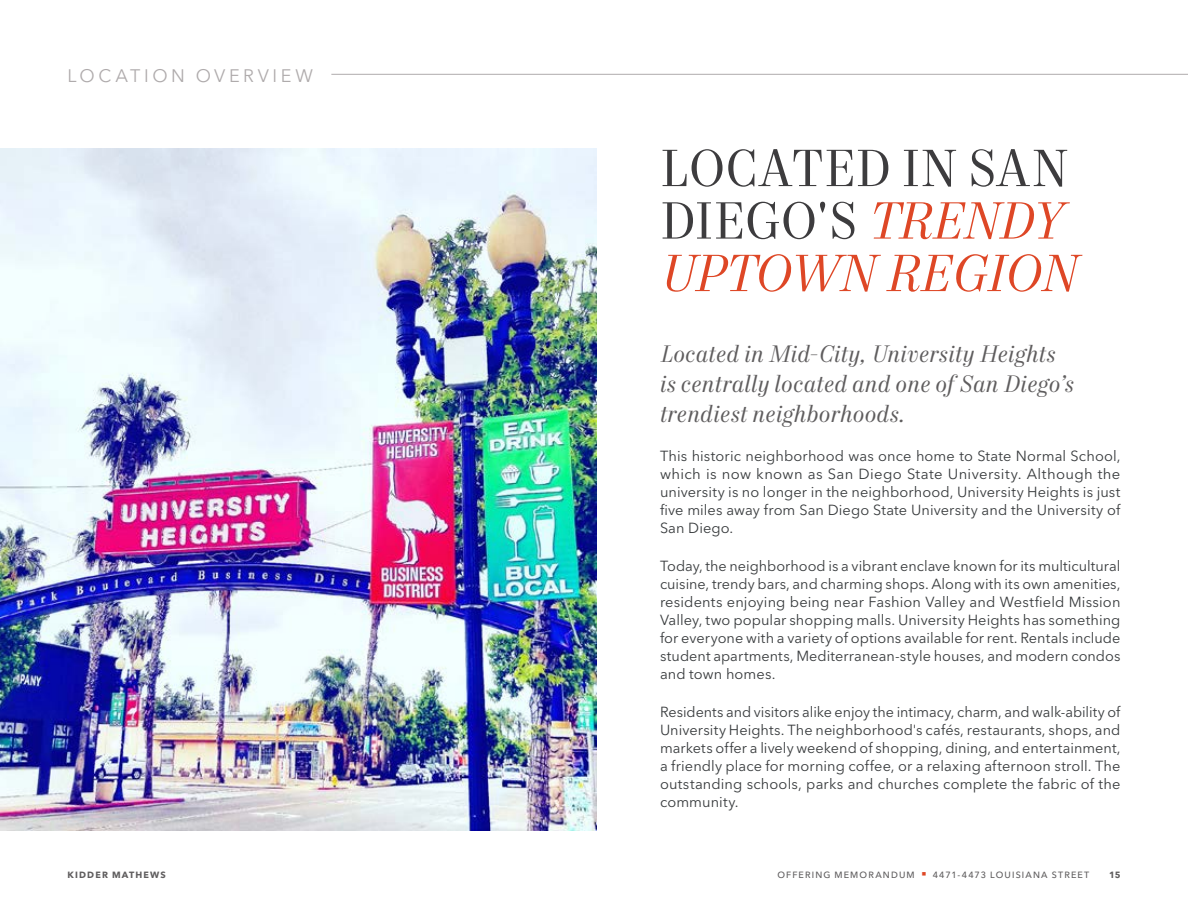
<style>
.page{position:relative;width:1188px;height:918px;background:#fff}
.page>*{position:absolute;margin:0;border:0;box-sizing:border-box;transform-origin:0 0}
.t1{font:52.5px/52.5px "Mort Modern 08";letter-spacing:-.005em;color:#3d3c3e}
.t2{font:italic 24px/30px "Mort Modern 08";letter-spacing:.01em;color:#5f5d5e}
.t3{font:18px "Avenir Next LT Pro";letter-spacing:.2em;color:#afabac}
.t4{font:14.55px/18px "Avenir Next LT Pro";letter-spacing:.005em;color:#383b3d;text-align:justify}
.t5{font:500 9px "Avenir Next LT Pro";letter-spacing:.13em;color:#5f5d5e}
.t6{font:700 9px "Avenir Next LT Pro";letter-spacing:.13em;color:#5f5d5e}
.s1{font-style:italic;color:#de4726}
.s2{color:#de4726}
</style>
<div class="page">
<img style="left:0;top:149px;width:596px;height:681px">
<hr style="left:331px;top:74px;width:857px;height:1px;background:#afabac">
<p class="t3" style="left:68px;top:65px;width:247px">LOCATION OVERVIEW</p>
<h1 class="t1" style="left:660px;top:145px;width:419px">LOCATED IN SAN<br>DIEGO'S <span class="s1">TRENDY<br>UPTOWN REGION</span></h1>
<h2 class="t2" style="left:660px;top:341px;width:415px">Located in Mid-City, University Heights is centrally located and one of San Diego’s trendiest neighborhoods.</h2>
<p class="t4" style="left:660px;top:447px;width:462px">This historic neighborhood was once home to State Normal School, which is now known as San Diego State University. Although the university is no longer in the neighborhood, University Heights is just five miles away from San Diego State University and the University of San Diego.</p>
<p class="t4" style="left:660px;top:557px;width:462px">Today, the neighborhood is a vibrant enclave known for its multicultural cuisine, trendy bars, and charming shops. Along with its own amenities, residents enjoying being near Fashion Valley and Westfield Mission Valley, two popular shopping malls. University Heights has something for everyone with a variety of options available for rent. Rentals include student apartments, Mediterranean-style houses, and modern condos and town homes.</p>
<p class="t4" style="left:660px;top:703px;width:462px">Residents and visitors alike enjoy the intimacy, charm, and walk-ability of University Heights. The neighborhood's cafés, restaurants, shops, and markets offer a lively weekend of shopping, dining, and entertainment, a friendly place for morning coffee, or a relaxing afternoon stroll. The outstanding schools, parks and churches complete the fabric of the community.</p>
<p class="t6" style="left:68px;top:869px;width:100px">KIDDER MATHEWS</p>
<p class="t5" style="left:777px;top:869px;width:313px">OFFERING MEMORANDUM <span class="s2">■</span> 4471-4473 LOUISIANA STREET</p>
<p class="t6" style="left:1109px;top:869px;width:13px">15</p>
</div>
